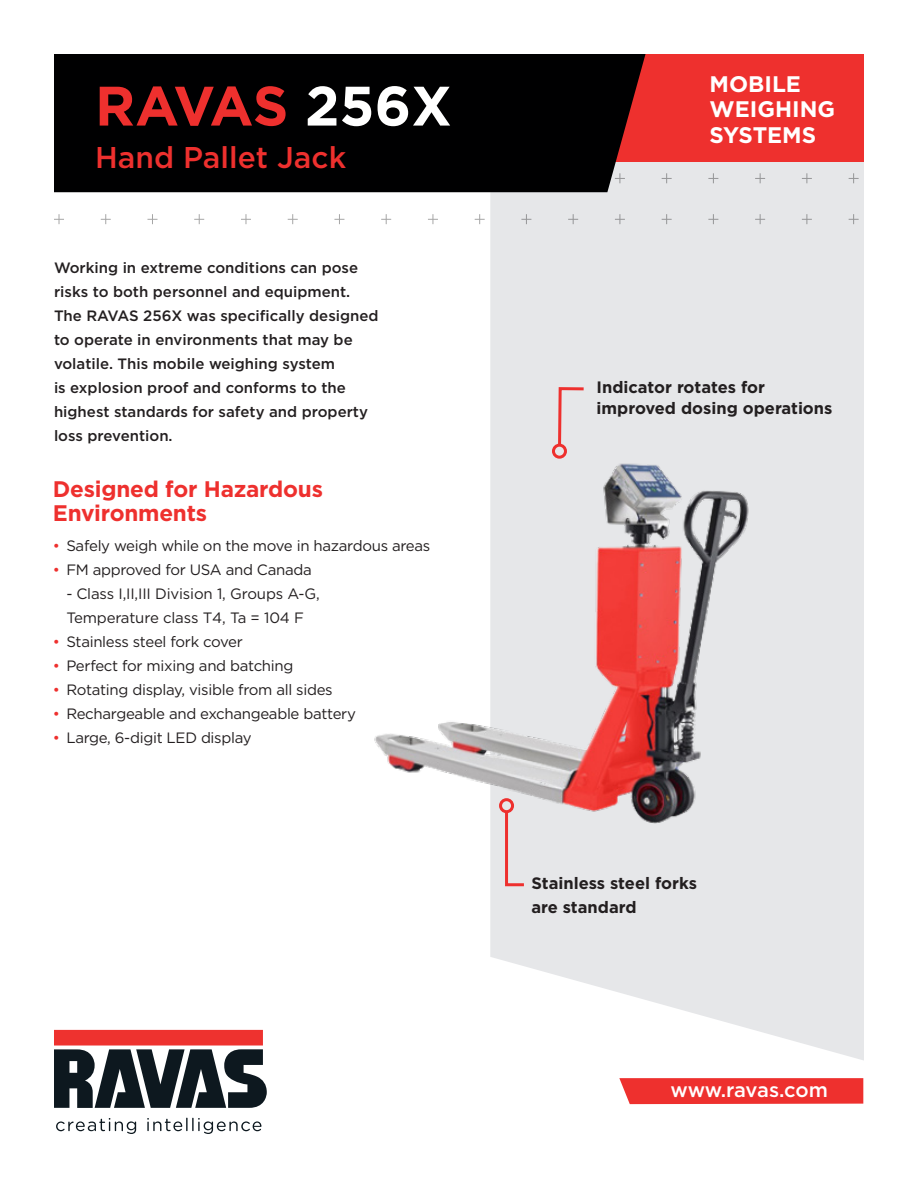
<style>
.page{position:relative;width:918px;height:1188px;background:#fff}
.page>*{position:absolute;margin:0;border:0;box-sizing:border-box;transform-origin:0 0}
.t1{font:700 55.5px "Gotham";color:#ee302e}
.t2{font:500 30px "Gotham";color:#ee302e}
.t3{font:700 22.5px/24px "Gotham";letter-spacing:-.01em;color:#ee302e}
.t4{font:700 22.5px "Gotham";color:#fff}
.t5{font:500 20.25px "Gotham";letter-spacing:-.015em;color:#fff}
.t6{font:700 16.5px "Gotham";color:#231f20}
.t7{font:15px/24px "Gotham";letter-spacing:-.02em;color:#231f20}
.t8{font:500 15px/24px "Gotham";color:#231f20}
.s1{color:#fff}
.s2{color:#ee302e}
</style>
<div class="page">
<svg style="left:490px;top:162px;width:374px;height:899px;fill:#e6e7e9"></svg>
<svg style="left:849px;top:173px;width:10px;height:10px"></svg>
<svg style="left:849px;top:214px;width:10px;height:10px"></svg>
<svg style="left:802px;top:173px;width:10px;height:10px"></svg>
<svg style="left:802px;top:214px;width:10px;height:10px"></svg>
<svg style="left:755px;top:173px;width:10px;height:10px"></svg>
<svg style="left:755px;top:214px;width:10px;height:10px"></svg>
<svg style="left:708px;top:173px;width:10px;height:10px"></svg>
<svg style="left:708px;top:214px;width:10px;height:10px"></svg>
<svg style="left:662px;top:173px;width:10px;height:10px"></svg>
<svg style="left:662px;top:214px;width:10px;height:10px"></svg>
<svg style="left:615px;top:214px;width:10px;height:10px"></svg>
<svg style="left:568px;top:214px;width:10px;height:10px"></svg>
<svg style="left:521px;top:214px;width:10px;height:10px"></svg>
<svg style="left:475px;top:214px;width:10px;height:10px"></svg>
<svg style="left:428px;top:214px;width:10px;height:10px"></svg>
<svg style="left:381px;top:214px;width:10px;height:10px"></svg>
<svg style="left:334px;top:214px;width:10px;height:10px"></svg>
<svg style="left:288px;top:214px;width:10px;height:10px"></svg>
<svg style="left:241px;top:214px;width:10px;height:10px"></svg>
<svg style="left:194px;top:214px;width:10px;height:10px"></svg>
<svg style="left:147px;top:214px;width:11px;height:10px"></svg>
<svg style="left:101px;top:214px;width:10px;height:10px"></svg>
<svg style="left:54px;top:214px;width:10px;height:10px"></svg>
<div style="left:576px;top:54px;width:288px;height:108px;background:#ee302e"></div>
<div style="left:54px;top:1030px;width:209px;height:16px;background:#ee322f"></div>
<svg style="left:54px;top:1049px;width:213px;height:59px"></svg>
<svg style="left:56px;top:1118px;width:205px;height:16px"></svg>
<div style="left:54px;top:54px;width:592px;height:138px;background:#000001"></div>
<svg style="left:619px;top:1078px;width:244px;height:26px;background:#ee3634"></svg>
<img style="left:374px;top:360px;width:490px;height:568px">
<svg style="left:557px;top:386px;width:30px;height:62px;background:#e6cfd0"></svg>
<div style="left:552px;top:444px;width:15px;height:15px;border:3px solid #ee302e;border-radius:50%"></div>
<svg style="left:504px;top:809px;width:23px;height:79px;background:#e7cbcc"></svg>
<div style="left:499px;top:798px;width:15px;height:15px;border:3px solid #ee302e;border-radius:50%"></div>
<p class="t1" style="left:95px;top:69px;width:358px">RAVAS <span class="s1">256X</span></p>
<p class="t2" style="left:95px;top:138px;width:253px">Hand Pallet Jack</p>
<p class="t8" style="left:54px;top:256px;width:326px">Working in extreme conditions can pose risks to both personnel and equipment.<br>The RAVAS 256X was specifically designed to operate in environments that may be volatile. This mobile weighing system<br>is explosion proof and conforms to the highest standards for safety and property loss prevention.</p>
<p class="t3" style="left:53px;top:477px;width:272px">Designed for Hazardous<br>Environments</p>
<p class="t7" style="left:53px;top:534px;width:379px"><span class="s2">•</span> Safely weigh while on the move in hazardous areas</p>
<p class="t7" style="left:53px;top:558px;width:260px"><span class="s2">•</span> FM approved for USA and Canada</p>
<p class="t7" style="left:66px;top:582px;width:255px">- Class ,I I,I III Division 1, Groups A G- ,<br>Temperature class T4, Ta = 104 F</p>
<p class="t7" style="left:53px;top:630px;width:191px"><span class="s2">•</span> Stainless steel fork cover</p>
<p class="t7" style="left:53px;top:654px;width:242px"><span class="s2">•</span> Perfect for mixing and batching</p>
<p class="t7" style="left:53px;top:678px;width:281px"><span class="s2">•</span> Rotating display, visible from all sides</p>
<p class="t7" style="left:53px;top:702px;width:305px"><span class="s2">•</span> Rechargeable and exchangeable battery</p>
<p class="t7" style="left:53px;top:726px;width:200px"><span class="s2">•</span> Large, 6-digit LED display</p>
<p class="t4" style="left:710px;top:69px;width:93px">MOBILE</p>
<p class="t4" style="left:710px;top:94px;width:127px">WEIGHING</p>
<p class="t4" style="left:710px;top:120px;width:108px">SYSTEMS</p>
<p class="t6" style="left:597px;top:376px;width:170px">Indicator rotates for</p>
<p class="t6" style="left:597px;top:397px;width:237px">improved dosing operations</p>
<p class="t6" style="left:531px;top:872px;width:167px">Stainless steel forks</p>
<p class="t6" style="left:531px;top:896px;width:107px">are standard</p>
<p class="t5" style="left:670px;top:1077px;width:159px">www.ravas.com</p>
</div>
